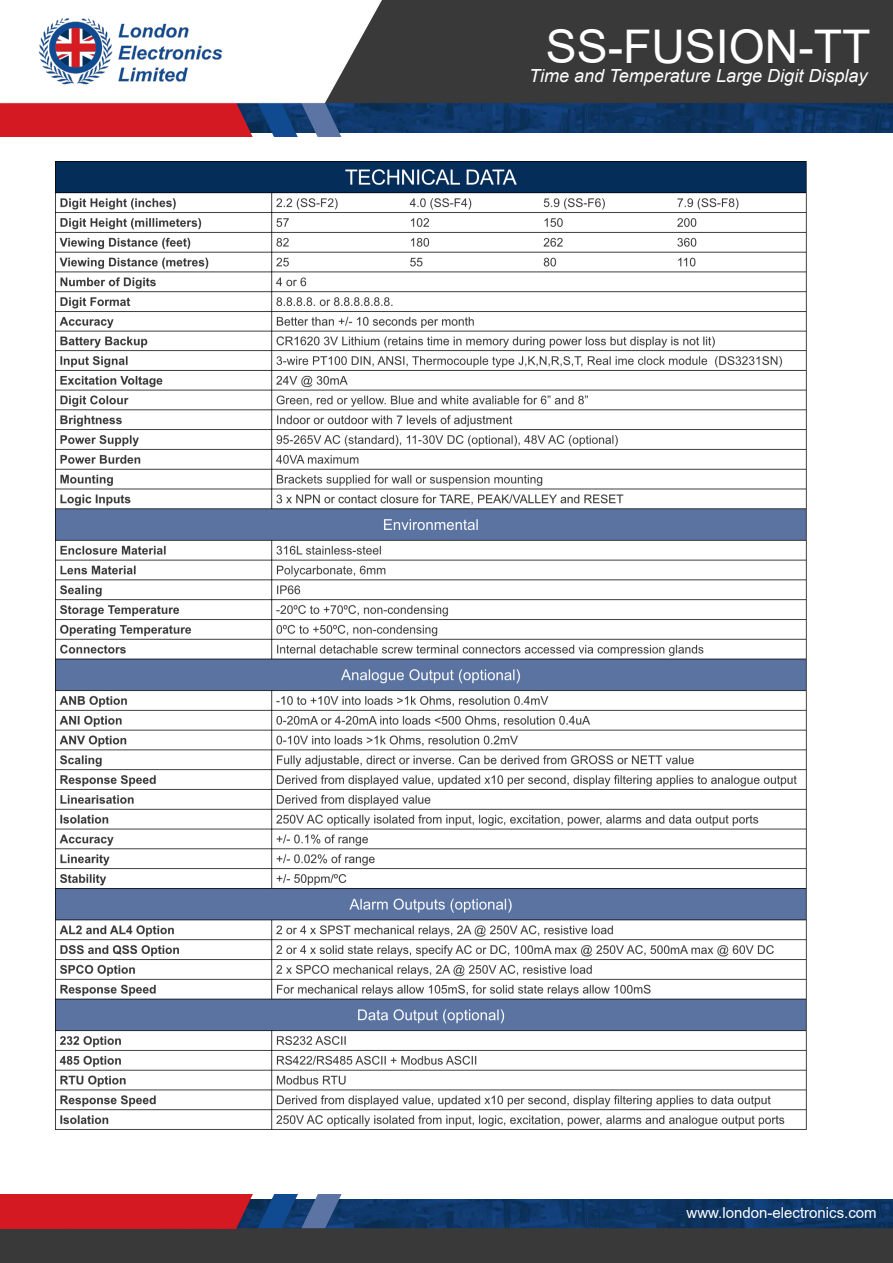
<style>
.page{position:relative;width:893px;height:1263px;background:#fff}
.page>*{position:absolute;margin:0;border:0;box-sizing:border-box;transform-origin:0 0}
.t1{font:46.35px "Arial";color:#fff}
.t2{font:italic 18px "Arial";color:#fff}
.t3{font:15px "Arial";color:#fff}
</style>
<div class="page">
<img style="left:535px;top:103px;width:358px;height:29px">
<div style="left:535px;top:0;width:358px;height:103px;background:#393939"></div>
<svg style="left:0;top:0;width:535px;height:137px"></svg>
<img style="left:37px;top:11px;width:188px;height:77px">
<img style="left:535px;top:1199px;width:358px;height:29px">
<div style="left:0;top:1228px;width:893px;height:35px;background:#393939"></div>
<svg style="left:0;top:1194px;width:535px;height:35px;background:#7b3956"></svg>
<img style="left:56px;top:162px;width:751px;height:967px">
<p class="t1" style="left:546px;top:30px;width:326px">SS-FUSION-TT</p>
<p class="t2" style="left:529px;top:69px;width:340px">Time and Temperature Large Digit Display</p>
<p class="t3" style="left:687px;top:1207px;width:192px">www.london-electronics.com</p>
</div>
